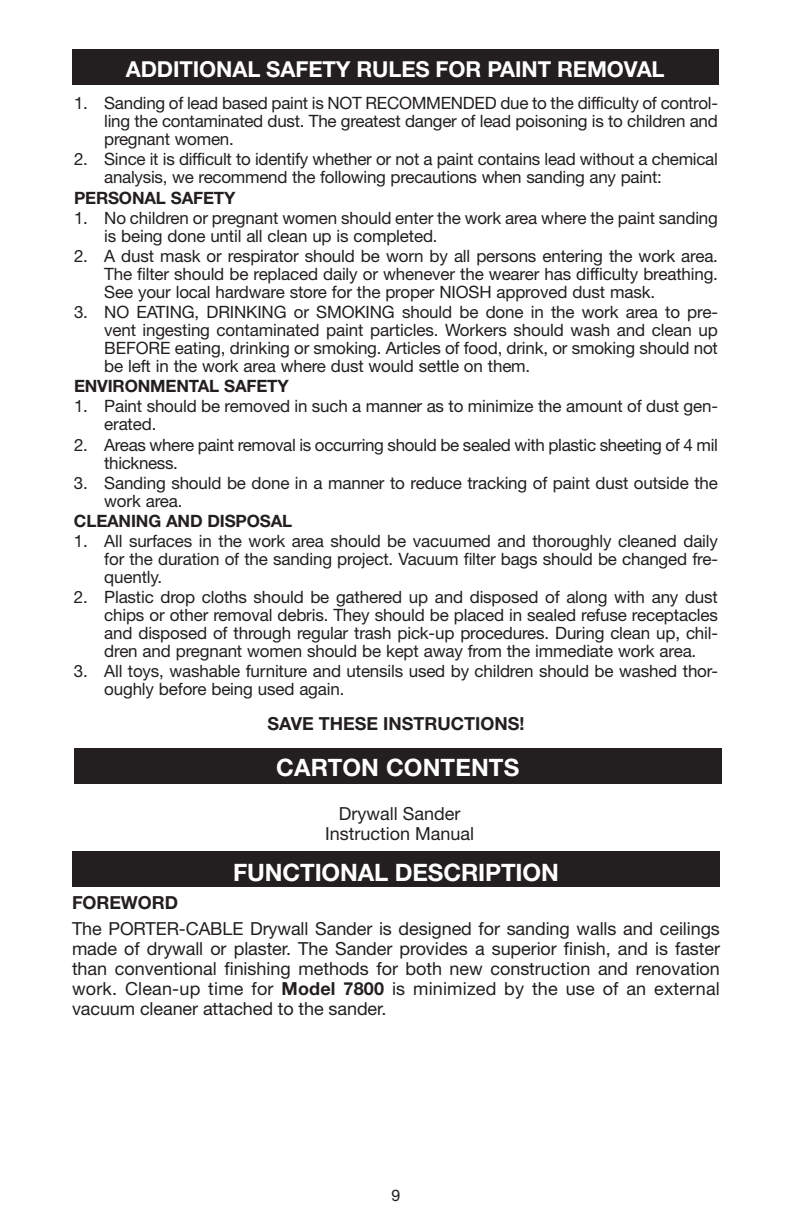
<style>
.page{position:relative;width:792px;height:1224px;background:#fff}
.page>*{position:absolute;margin:0;border:0;box-sizing:border-box;transform-origin:0 0}
.t1{font:700 24px "Helvetica Neue";letter-spacing:-.005em;color:#fff}
.t2{font:700 22px "Helvetica Neue";letter-spacing:-.005em;color:#fff}
.t3{font:18px/20px "Helvetica Neue";color:#231f20;text-align:center}
.t4{font:700 18px "Helvetica Neue";color:#231f20}
.t5{font:17px/18px "Helvetica Neue";letter-spacing:-.01em;color:#231f20}
.t6{font:700 17px "Helvetica Neue";letter-spacing:-.01em;color:#231f20}
.t7{font:16px "Helvetica Neue";color:#231f20}
.s1{font-weight:700}
</style>
<div class="page">
<div style="left:74px;top:748px;width:648px;height:36px;background:#231f20"></div>
<div style="left:72px;top:49px;width:646px;height:36px;background:#231f20"></div>
<div style="left:72px;top:851px;width:648px;height:36px;background:#231f20"></div>
<p class="t2" style="left:126px;top:56px;width:540px">ADDITIONAL SAFETY RULES FOR PAINT REMOVAL</p>
<p class="t5" style="left:104px;top:94px;width:615px;text-align:justify;text-indent:-30px">1. Sanding of lead based paint is NOT RECOMMENDED due to the difficulty of control&shy;ling the contaminated dust. The greatest danger of lead poisoning is to children and pregnant women.</p>
<p class="t5" style="left:104px;top:150px;width:615px;text-indent:-30px">2. Since it is difficult to identify whether or not a paint contains lead without a chemical analysis, we recommend the following precautions when sanding any paint:</p>
<p class="t6" style="left:74px;top:187px;width:163px">PERSONAL SAFETY</p>
<p class="t5" style="left:104px;top:208px;width:615px;text-indent:-30px">1. No children or pregnant women should enter the work area where the paint sanding is being done until all clean up is completed.</p>
<p class="t5" style="left:104px;top:247px;width:615px;text-align:justify;text-indent:-30px">2. A dust mask or respirator should be worn by all persons entering the work area.<br>The filter should be replaced daily or whenever the wearer has difficulty breathing.<br>See your local hardware store for the proper NIOSH approved dust mask.</p>
<p class="t5" style="left:104px;top:303px;width:615px;text-align:justify;text-indent:-30px">3. NO EATING, DRINKING or SMOKING should be done in the work area to pre&shy;vent ingesting contaminated paint particles. Workers should wash and clean up BEFORE eating, drinking or smoking. Articles of food, drink, or smoking should not be left in the work area where dust would settle on them.</p>
<p class="t6" style="left:74px;top:376px;width:216px">ENVIRONMENTAL SAFETY</p>
<p class="t5" style="left:104px;top:397px;width:615px;text-indent:-30px">1. Paint should be removed in such a manner as to minimize the amount of dust gen&shy;erated.</p>
<p class="t5" style="left:104px;top:435px;width:615px;text-indent:-30px">2. Areas where paint removal is occurring should be sealed with plastic sheeting of 4 mil thickness.</p>
<p class="t5" style="left:104px;top:473px;width:615px;text-indent:-30px">3. Sanding should be done in a manner to reduce tracking of paint dust outside the work area.</p>
<p class="t6" style="left:74px;top:510px;width:24px">CLEANING</p>
<p class="t6" style="left:166px;top:510px;width:13px">AND</p>
<p class="t6" style="left:207px;top:510px;width:24px">DISPOSAL</p>
<p class="t5" style="left:104px;top:532px;width:615px;text-align:justify;text-indent:-30px">1. All surfaces in the work area should be vacuumed and thoroughly cleaned daily for the duration of the sanding project. Vacuum filter bags should be changed fre&shy;quently.</p>
<p class="t5" style="left:104px;top:588px;width:615px;text-align:justify;text-indent:-30px">2. Plastic drop cloths should be gathered up and disposed of along with any dust chips or other removal debris. They should be placed in sealed refuse receptacles and disposed of through regular trash pick-up procedures. During clean up, chil&shy;dren and pregnant women should be kept away from the immediate work area.</p>
<p class="t5" style="left:104px;top:662px;width:615px;text-indent:-30px">3. All toys, washable furniture and utensils used by children should be washed thor&shy;oughly before being used again.</p>
<p class="t4" style="left:268px;top:713px;width:258px">SAVE THESE INSTRUCTIONS!</p>
<h1 class="t1" style="left:276px;top:753px;width:245px">CARTON CONTENTS</h1>
<p class="t3" style="left:325px;top:804px;width:151px">Drywall Sander<br>Instruction Manual</p>
<h1 class="t1" style="left:233px;top:858px;width:327px">FUNCTIONAL DESCRIPTION</h1>
<p class="t4" style="left:72px;top:891px;width:108px">FOREWORD</p>
<p class="t3" style="left:72px;top:918px;width:650px;text-align:justify">The PORTER-CABLE Drywall Sander is designed for sanding walls and ceilings made of drywall or plaster. The Sander provides a superior finish, and is faster than conventional finishing methods for both new construction and renovation work. Clean-up time for <span class="s1">MODEL 7800</span> is minimized by the use of an external vacuum cleaner attached to the sander.</p>
<p class="t7" style="left:392px;top:1185px;width:10px">9</p>
</div>
